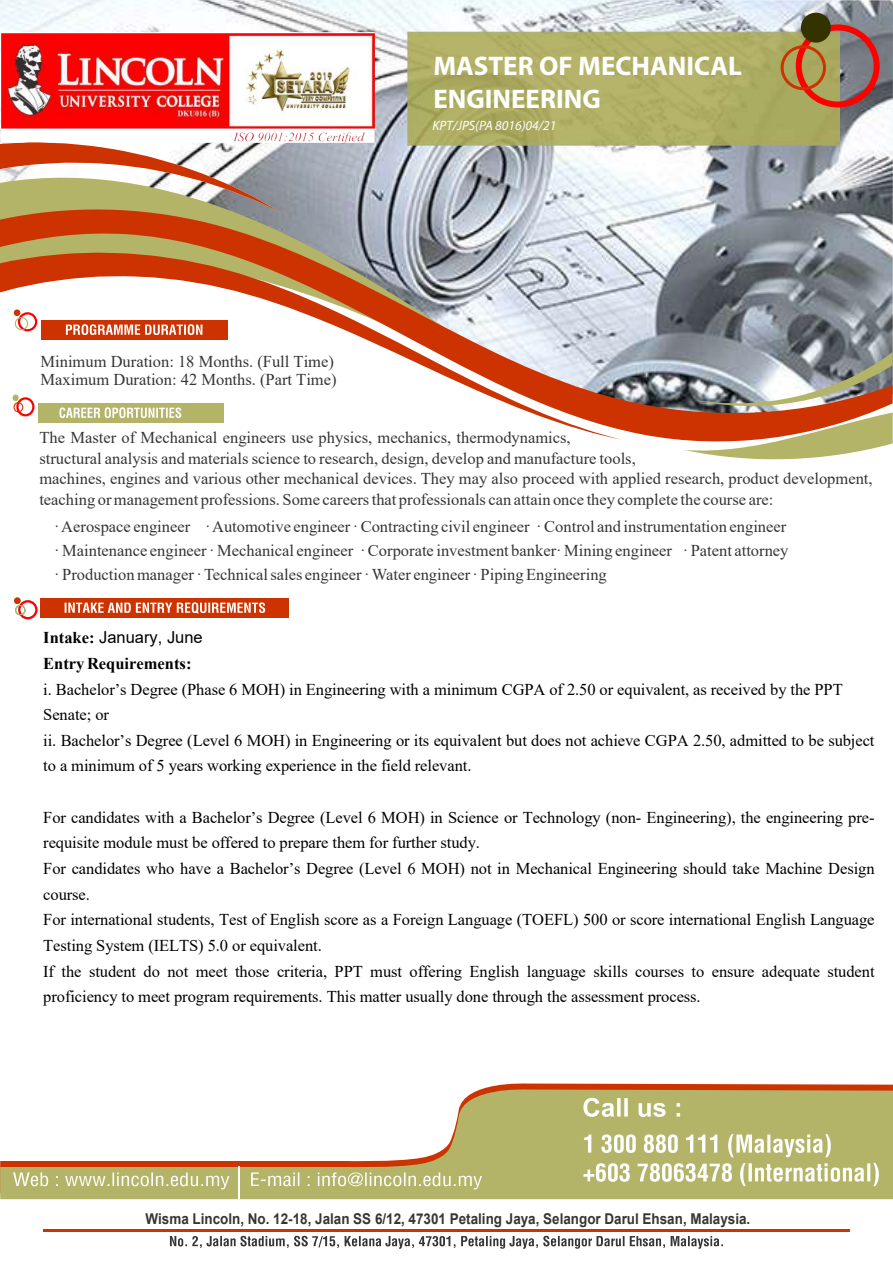
<style>
.page{position:relative;width:893px;height:1263px;background:#fff}
.page>*{position:absolute;margin:0;border:0;box-sizing:border-box;transform-origin:0 0}
.t1{font:700 27px/33.5px "Myriad Pro";color:#fff}
.t2{font:16.5px/25.7px "Times New Roman";letter-spacing:-.005em;color:#000}
.t3{font:16.5px/20.7px "Times New Roman";color:#373435}
.t4{font:16.5px "Arial";color:#000}
.t5{font:700 16.5px "Times New Roman";color:#000}
.t6{font:700 14.85px "Arial";color:#373435;scale:.9 1}
.t7{font:italic 13.5px "Myriad Pro";color:#fff}
.s1{font-style:inherit}
.s2{font-family:"Times New Roman";font-weight:700}
</style>
<div class="page">
<img style="left:0;top:0;width:893px;height:205px">
<svg style="left:281px;top:175px;width:249px;height:30px;background:#a3aab6"></svg>
<svg style="left:685px;top:450px;width:180px;height:10px"></svg>
<svg style="left:0;top:205px;width:893px;height:245px;background:#aa9990"></svg>
<svg style="left:0;top:253px;width:621px;height:187px"></svg>
<svg style="left:693px;top:352px;width:200px;height:54px;background:#a29d98"></svg>
<svg style="left:489px;top:1083px;width:404px;height:4px;fill:#c30"></svg>
<svg style="left:0;top:1087px;width:893px;height:112px;fill:#b4b469"></svg>
<svg style="left:584px;top:1134px;width:247px;height:23px"></svg>
<svg style="left:583px;top:1163px;width:296px;height:23px"></svg>
<svg style="left:251px;top:1172px;width:231px;height:17px;background:#c3c388"></svg>
<svg style="left:13px;top:1172px;width:216px;height:17px;background:#c3c387"></svg>
<hr style="left:238px;top:1166px;width:2px;height:33px;background:#fefefe">
<svg style="left:170px;top:1236px;width:553px;height:13px"></svg>
<hr style="left:43px;top:1229px;width:807px;height:3px;background:#c30">
<svg style="left:583px;top:1098px;width:97px;height:19px"></svg>
<div style="left:38px;top:403px;width:186px;height:19px;background:#b4b469"></div>
<div style="left:16px;top:397px;width:18px;height:19px;border:2px solid #f00;border-radius:50%"></div>
<div style="left:13px;top:402px;width:10px;height:10px;border:1px solid #c30;border-radius:50%"></div>
<div style="left:13px;top:394px;width:6px;height:7px;background:#b4b469;border-radius:50%"></div>
<svg style="left:60px;top:407px;width:121px;height:11px"></svg>
<div style="left:41px;top:598px;width:248px;height:20px;background:#c30"></div>
<svg style="left:65px;top:602px;width:200px;height:12px"></svg>
<div style="left:18px;top:600px;width:20px;height:19px;border:2px solid #f00;border-radius:50%"></div>
<div style="left:15px;top:605px;width:11px;height:10px;border:1px solid #b4b469;border-radius:50%"></div>
<div style="left:14px;top:597px;width:7px;height:7px;background:#c30;border-radius:50%"></div>
<img style="left:408px;top:31px;width:431px;height:115px">
<div style="left:796px;top:24px;width:84px;height:83px;border:6px solid #f00;border-radius:50%"></div>
<div style="left:781px;top:45px;width:45px;height:45px;border:3px solid #c30;border-radius:50%"></div>
<div style="left:801px;top:13px;width:30px;height:30px;background:#330;border-radius:50%"></div>
<div style="left:41px;top:320px;width:187px;height:20px;background:#c30"></div>
<svg style="left:66px;top:324px;width:136px;height:11px"></svg>
<div style="left:18px;top:312px;width:19px;height:19px;border:2px solid #f00;border-radius:50%"></div>
<div style="left:15px;top:317px;width:13px;height:13px;border:1px solid #b4b469;border-radius:50%"></div>
<div style="left:14px;top:309px;width:6px;height:7px;background:#c30;border-radius:50%"></div>
<svg style="left:0;top:142px;width:281px;height:70px"></svg>
<img style="left:1px;top:33px;width:373px;height:110px">
<h1 class="t1" style="left:433px;top:51px;width:310px">MASTER OF MECHANICAL<br>ENGINEERING</h1>
<p class="t3" style="left:41px;top:353px;width:298px;line-height:18.3px">Minimum Duration: 18 Months. <span class="s1">(Full Time)<br></span>Maximum Duration: 42 Months. <span class="s1">(Part Time)</span></p>
<p class="t7" style="left:433px;top:119px;width:125px">KPT/JPS(PA 8016)04/21</p>
<p class="t3" style="left:39px;top:428px;width:835px">The Master of Mechanical engineers use physics, mechanics, thermodynamics,<br>structural analysis and materials science to research, design, develop and manufacture tools,<br>machines, engines and various other mechanical devices. They may also proceed with applied research, product development, teaching or management professions. Some careers that professionals can attain once they complete the course are:</p>
<p class="t3" style="left:54px;top:516px;width:736px;line-height:23.9px">· Aerospace engineer · Automotive engineer · Contracting civil engineer · Control and instrumentation engineer · Maintenance engineer · Mechanical engineer · Corporate investment banker· Mining engineer · Patent attorney · Production manager · Technical sales engineer · Water engineer · Piping Engineering</p>
<p class="t4" style="left:43px;top:626px;width:161px"><span class="s2">Intake:</span> January, June</p>
<p class="t5" style="left:43px;top:658px;width:150px">Entry Requirements:</p>
<p class="t2" style="left:43px;top:676px;width:833px">i. Bachelor’s Degree (Phase 6 MOH) in Engineering with a minimum CGPA of 2.50 or equivalent, as received by the PPT Senate; or<br>ii. Bachelor’s Degree (Level 6 MOH) in Engineering or its equivalent but does not achieve CGPA 2.50, admitted to be subject to a minimum of 5 years working experience in the field relevant.</p>
<p class="t2" style="left:43px;top:804px;width:833px">For candidates with a Bachelor’s Degree (Level 6 MOH) in Science or Technology (non- Engineering), the engineering pre&shy;requisite module must be offered to prepare them for further study.<br>For candidates who have a Bachelor’s Degree (Level 6 MOH) not in Mechanical Engineering should take Machine Design course.<br>For international students, Test of English score as a Foreign Language (TOEFL) 500 or score international English Language Testing System (IELTS) 5.0 or equivalent.<br>If the student do not meet those criteria, PPT must offering English language skills courses to ensure adequate student proficiency to meet program requirements. This matter usually done through the assessment process.</p>
<p class="t6" style="left:146px;top:1213px;width:673px">Wisma Lincoln, No. 12-18, Jalan SS 6/12, 47301 Petaling Jaya, Selangor Darul Ehsan, Malaysia.</p>
</div>
